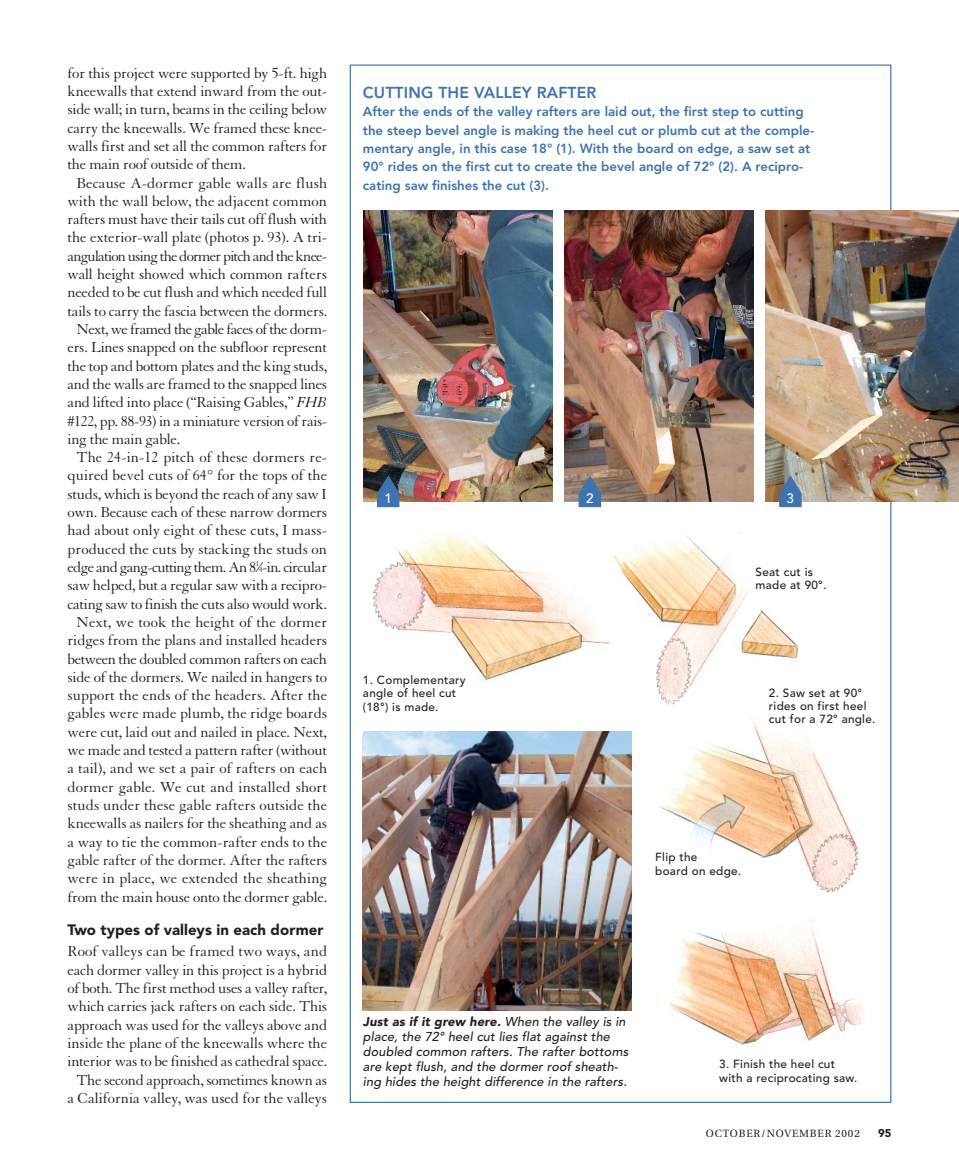
<style>
.page{position:relative;width:959px;height:1175px;background:#fff}
.page>*{position:absolute;margin:0;border:0;box-sizing:border-box;transform-origin:0 0}
.t1{font:15.75px/18.3px "Granjon";letter-spacing:-.015em;color:#231f20;text-align:center}
.t2{font:15.75px "Granjon";letter-spacing:.005em;color:#231f20}
.t3{font:15.75px "Granjon";letter-spacing:-.04em;color:#231f20}
.t4{font:15.75px "Granjon";letter-spacing:-.05em;color:#231f20}
.t5{font:15.75px "Granjon";letter-spacing:-.035em;color:#231f20}
.t6{font:800 15.75px "Avenir";letter-spacing:.01em;color:#3d74b0}
.t7{font:900 15px "Avenir";color:#231f20}
.t8{font:500 13.5px "Avenir";color:#fff}
.t9{font:800 13.2px/18.5px "Avenir";color:#3d74b0}
.t10{font:italic 500 12.75px/15px "Avenir";letter-spacing:.01em;color:#231f20}
.t11{font:500 11.7px/13.2px "Avenir";letter-spacing:.025em;color:#231f20}
.t12{font:900 11.25px "Avenir";color:#231f20}
.t13{font:10.5px "Utopia";letter-spacing:.08em;color:#231f20}
.s1{font-style:italic}
.s2{font-size:7.8px}
.s3{font-weight:900}
</style>
<div class="page">
<img style="left:659px;top:742px;width:200px;height:151px">
<img style="left:765px;top:210px;width:193px;height:292px">
<img style="left:564px;top:210px;width:189px;height:292px">
<img style="left:363px;top:210px;width:189px;height:292px">
<img style="left:363px;top:532px;width:446px;height:210px">
<img style="left:668px;top:921px;width:197px;height:124px">
<svg style="left:377px;top:475px;width:22px;height:32px"></svg>
<svg style="left:578px;top:475px;width:23px;height:32px"></svg>
<svg style="left:779px;top:475px;width:22px;height:32px"></svg>
<img style="left:363px;top:732px;width:268px;height:278px">
<p class="t1" style="left:68px;top:65px;width:261px">for this project were supported by 5-ft. high</p>
<p class="t1" style="left:68px;top:83px;width:261px">kneewalls that extend inward from the out-</p>
<p class="t1" style="left:68px;top:102px;width:261px">side wall; in turn, beams in the ceiling below</p>
<p class="t1" style="left:68px;top:120px;width:261px">carry the kneewalls. We framed these knee-</p>
<p class="t1" style="left:68px;top:138px;width:261px">walls first and set all the common rafters for</p>
<p class="t1" style="left:68px;top:157px;width:180px">the main roof outside of them.</p>
<p class="t2" style="left:76px;top:177px;width:252px">Because A-dormer gable walls are flush</p>
<p class="t1" style="left:68px;top:193px;width:261px">with the wall below, the adjacent common</p>
<p class="t1" style="left:68px;top:211px;width:261px">rafters must have their tails cut off flush with</p>
<p class="t1" style="left:68px;top:230px;width:261px">the exterior-wall plate (photos p. 93). A tri-</p>
<p class="t4" style="left:68px;top:250px;width:261px">angulation using the dormer pitch and the knee-</p>
<p class="t1" style="left:68px;top:266px;width:261px">wall height showed which common rafters</p>
<p class="t1" style="left:68px;top:285px;width:261px">needed to be cut flush and which needed full</p>
<p class="t1" style="left:68px;top:303px;width:261px">tails to carry the fascia between the dormers.</p>
<p class="t5" style="left:76px;top:323px;width:252px">Next, we framed the gable faces of the dorm-</p>
<p class="t1" style="left:67px;top:340px;width:261px">ers. Lines snapped on the subfloor represent</p>
<p class="t1" style="left:67px;top:358px;width:261px">the top and bottom plates and the king studs,</p>
<p class="t1" style="left:67px;top:376px;width:261px">and the walls are framed to the snapped lines</p>
<p class="t1" style="left:67px;top:394px;width:261px">and lifted into place (“Raising Gables,” <span class="s1">FHB</span></p>
<p class="t1" style="left:67px;top:413px;width:261px">#122, pp. 88-93) in a miniature version of rais-</p>
<p class="t1" style="left:67px;top:431px;width:114px">ing the main gable.</p>
<p class="t2" style="left:76px;top:451px;width:252px">The 24-in-12 pitch of these dormers re-</p>
<p class="t2" style="left:67px;top:470px;width:261px">quired bevel cuts of 64° for the tops of the</p>
<p class="t1" style="left:67px;top:486px;width:261px">studs, which is beyond the reach of any saw I</p>
<p class="t1" style="left:67px;top:504px;width:261px">own. Because each of these narrow dormers</p>
<p class="t2" style="left:67px;top:524px;width:261px">had about only eight of these cuts, I mass-</p>
<p class="t2" style="left:67px;top:543px;width:261px">produced the cuts by stacking the studs on</p>
<p class="t3" style="left:67px;top:561px;width:261px">edge and gang-cutting them. An 8<sup>1</sup>⁄<span class="s2">4</span>-in. circular</p>
<p class="t1" style="left:67px;top:577px;width:261px">saw helped, but a regular saw with a recipro-</p>
<p class="t1" style="left:67px;top:596px;width:261px">cating saw to finish the cuts also would work.</p>
<p class="t2" style="left:76px;top:616px;width:252px">Next, we took the height of the dormer</p>
<p class="t1" style="left:67px;top:632px;width:261px">ridges from the plans and installed headers</p>
<p class="t1" style="left:67px;top:651px;width:261px">between the doubled common rafters on each</p>
<p class="t1" style="left:67px;top:669px;width:261px">side of the dormers. We nailed in hangers to</p>
<p class="t2" style="left:67px;top:689px;width:261px">support the ends of the headers. After the</p>
<p class="t2" style="left:67px;top:707px;width:261px">gables were made plumb, the ridge boards</p>
<p class="t1" style="left:67px;top:724px;width:261px">were cut, laid out and nailed in place. Next,</p>
<p class="t1" style="left:67px;top:742px;width:261px">we made and tested a pattern rafter (without</p>
<p class="t2" style="left:67px;top:762px;width:261px">a tail), and we set a pair of rafters on each</p>
<p class="t2" style="left:67px;top:781px;width:261px">dormer gable. We cut and installed short</p>
<p class="t2" style="left:67px;top:799px;width:261px">studs under these gable rafters outside the</p>
<p class="t1" style="left:67px;top:815px;width:261px">kneewalls as nailers for the sheathing and as</p>
<p class="t1" style="left:67px;top:834px;width:261px">a way to tie the common-rafter ends to the</p>
<p class="t1" style="left:67px;top:852px;width:261px">gable rafter of the dormer. After the rafters</p>
<p class="t2" style="left:67px;top:872px;width:261px">were in place, we extended the sheathing</p>
<p class="t1" style="left:67px;top:889px;width:261px">from the main house onto the dormer gable.</p>
<p class="t7" style="left:68px;top:923px;width:258px">Two types of valleys in each dormer</p>
<p class="t1" style="left:68px;top:943px;width:261px">Roof valleys can be framed two ways, and each dormer valley in this project is a hybrid of both. The first method uses a valley rafter, which carries jack rafters on each side. This approach was used for the valleys above and inside the plane of the kneewalls where the interior was to be finished as cathedral space.<br>The second approach, sometimes known as a California valley, was used for the valleys</p>
<p class="t6" style="left:363px;top:86px;width:235px">CUTTING THE VALLEY RAFTER</p>
<p class="t9" style="left:363px;top:103px;width:453px">After the ends of the valley rafters are laid out, the first step to cutting the steep bevel angle is making the heel cut or plumb cut at the comple&shy;mentary angle, in this case 18° (1). With the board on edge, a saw set at 90° rides on the first cut to create the bevel angle of 72° (2). A recipro&shy;cating saw finishes the cut (3).</p>
<p class="t8" style="left:384px;top:492px;width:9px">1</p>
<p class="t8" style="left:586px;top:492px;width:9px">2</p>
<p class="t8" style="left:786px;top:492px;width:9px">3</p>
<p class="t11" style="left:363px;top:674px;width:104px">1. Complementary angle of heel cut (18°) is made.</p>
<p class="t11" style="left:755px;top:566px;width:72px">Seat cut is made at 90°.</p>
<p class="t11" style="left:769px;top:687px;width:108px">2. Saw set at 90° rides on first heel cut for a 72° angle.</p>
<p class="t11" style="left:655px;top:852px;width:87px">Flip the<br>board on edge.</p>
<p class="t10" style="left:363px;top:1015px;width:267px"><span class="s3">Just as if it grew here.</span> When the valley is in place, the 72° heel cut lies flat against the doubled common rafters. The rafter bottoms are kept flush, and the dormer roof sheath&shy;ing hides the height difference in the rafters.</p>
<p class="t11" style="left:719px;top:1059px;width:140px">3. Finish the heel cut with a reciprocating saw.</p>
<p class="t13" style="left:705px;top:1129px;width:156px">OCTOBER/NOVEMBER 2002</p>
<p class="t12" style="left:878px;top:1128px;width:15px">95</p>
</div>
